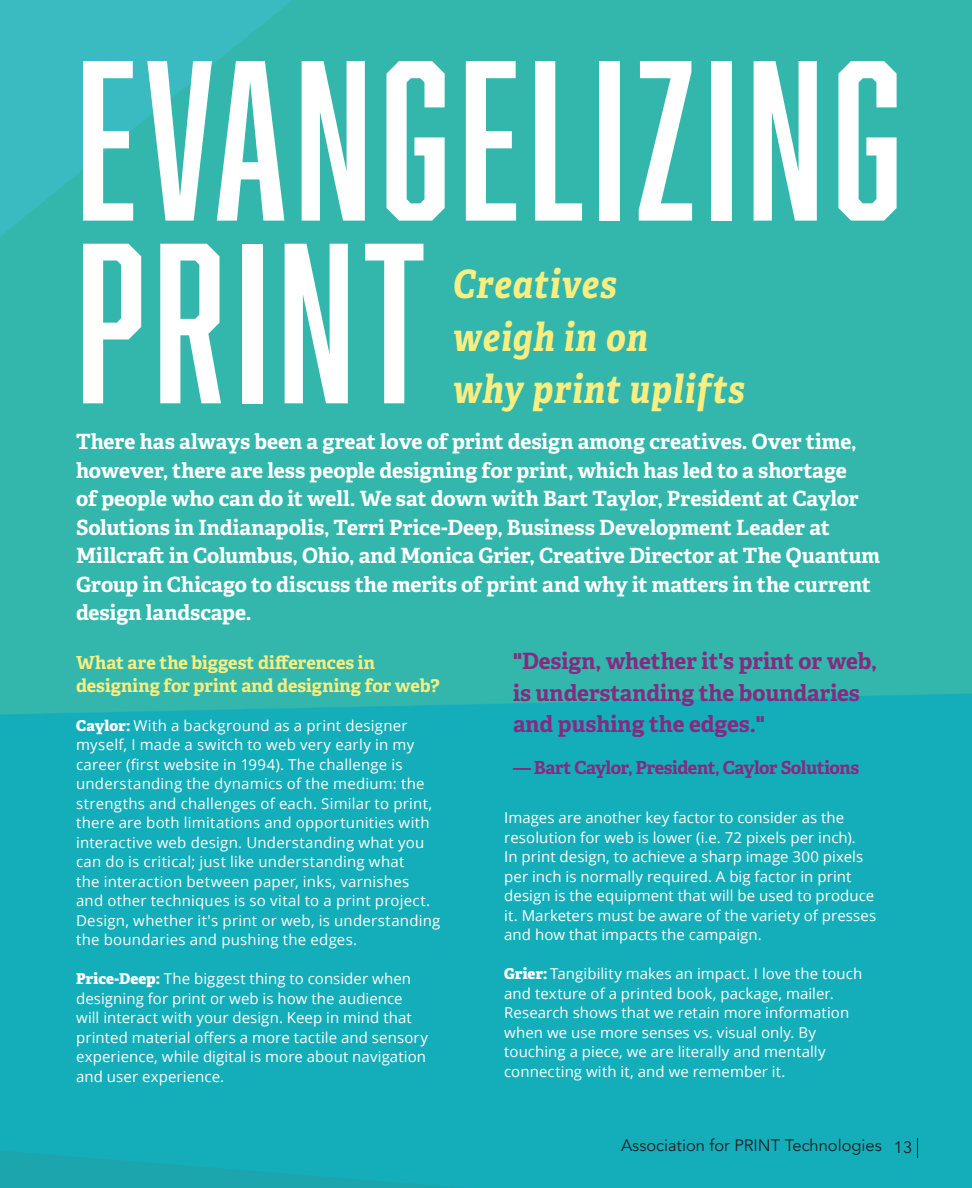
<style>
.page{position:relative;width:972px;height:1188px;background:#fff}
.page>*{position:absolute;margin:0;border:0;box-sizing:border-box;transform-origin:0 0}
.t1{font:210px "Abolition";letter-spacing:.04em;color:#fff}
.t2{font:italic 700 39px/52.5px "Adelle Condensed";letter-spacing:.03em;color:#faee80}
.t3{font:700 22.5px "Adelle PE";color:#852a81}
.t4{font:700 21px/28.5px "Adelle PE";letter-spacing:-.005em;color:#fff}
.t5{font:700 18px/22.5px "Adelle PE";color:#faee80}
.t6{font:700 18px "Adelle PE";letter-spacing:-.025em;color:#852a81}
.t7{font:16.5px "Avenir";color:#231f20}
.t8{font:15px/19.5px "Open Sans";letter-spacing:.01em;color:#fff}
.s1{font-family:"Adelle PE Eb"}
</style>
<div class="page">
<img style="left:0;top:0;width:972px;height:1188px">
<svg style="left:918px;top:1139px;width:1px;height:19px"></svg>
<p class="t1" style="left:76px;top:19px;width:828px">EVANGELIZING</p>
<p class="t1" style="left:76px;top:202px;width:351px">PRINT</p>
<p class="t2" style="left:453px;top:256px;width:293px">Creatives<br>weigh in on<br>why print uplifts</p>
<p class="t4" style="left:76px;top:427px;width:806px">There has always been a great love of print design among creatives. Over time, however, there are less people designing for print, which has led to a shortage<br>of people who can do it well. We sat down with Bart Taylor, President at Caylor Solutions in Indianapolis, Terri Price-Deep, Business Development Leader at Millcraft in Columbus, Ohio, and Monica Grier, Creative Director at The Quantum Group in Chicago to discuss the merits of print and why it matters in the current design landscape.</p>
<p class="t5" style="left:76px;top:651px;width:365px">What are the biggest differences in designing for print and designing for web?</p>
<p class="t8" style="left:76px;top:715px;width:366px"><span class="s1">Caylor:</span> With a background as a print designer myself, I made a switch to web very early in my career (first website in 1994). The challenge is understanding the dynamics of the medium: the strengths and challenges of each. Similar to print, there are both limitations and opportunities with interactive web design. Understanding what you can do is critical; just like understanding what<br>the interaction between paper, inks, varnishes<br>and other techniques is so vital to a print project.<br>Design, whether it's print or web, is understanding the boundaries and pushing the edges.</p>
<p class="t8" style="left:76px;top:969px;width:353px"><span class="s1">Price-Deep:</span> The biggest thing to consider when designing for print or web is how the audience will interact with your design. Keep in mind that printed material offers a more tactile and sensory experience, while digital is more about navigation and user experience.</p>
<p class="t3" style="left:513px;top:645px;width:365px">"Design, whether it's print or web,</p>
<p class="t3" style="left:513px;top:676px;width:348px">is understanding the boundaries</p>
<p class="t3" style="left:513px;top:708px;width:253px">and pushing the edges."</p>
<p class="t6" style="left:513px;top:755px;width:348px">— Bart Caylor, President, Caylor Solutions</p>
<p class="t8" style="left:504px;top:807px;width:374px">Images are another key factor to consider as the resolution for web is lower (i.e. 72 pixels per inch).<br>In print design, to achieve a sharp image 300 pixels per inch is normally required. A big factor in print design is the equipment that will be used to produce it. Marketers must be aware of the variety of presses and how that impacts the campaign.</p>
<p class="t8" style="left:504px;top:963px;width:360px"><span class="s1">Grier:</span> Tangibility makes an impact. I love the touch and texture of a printed book, package, mailer.<br>Research shows that we retain more information when we use more senses vs. visual only. By touching a piece, we are literally and mentally connecting with it, and we remember it.</p>
<p class="t7" style="left:621px;top:1135px;width:262px">Association for PRINT Technologies</p>
<p class="t7" style="left:894px;top:1137px;width:20px">13</p>
</div>
